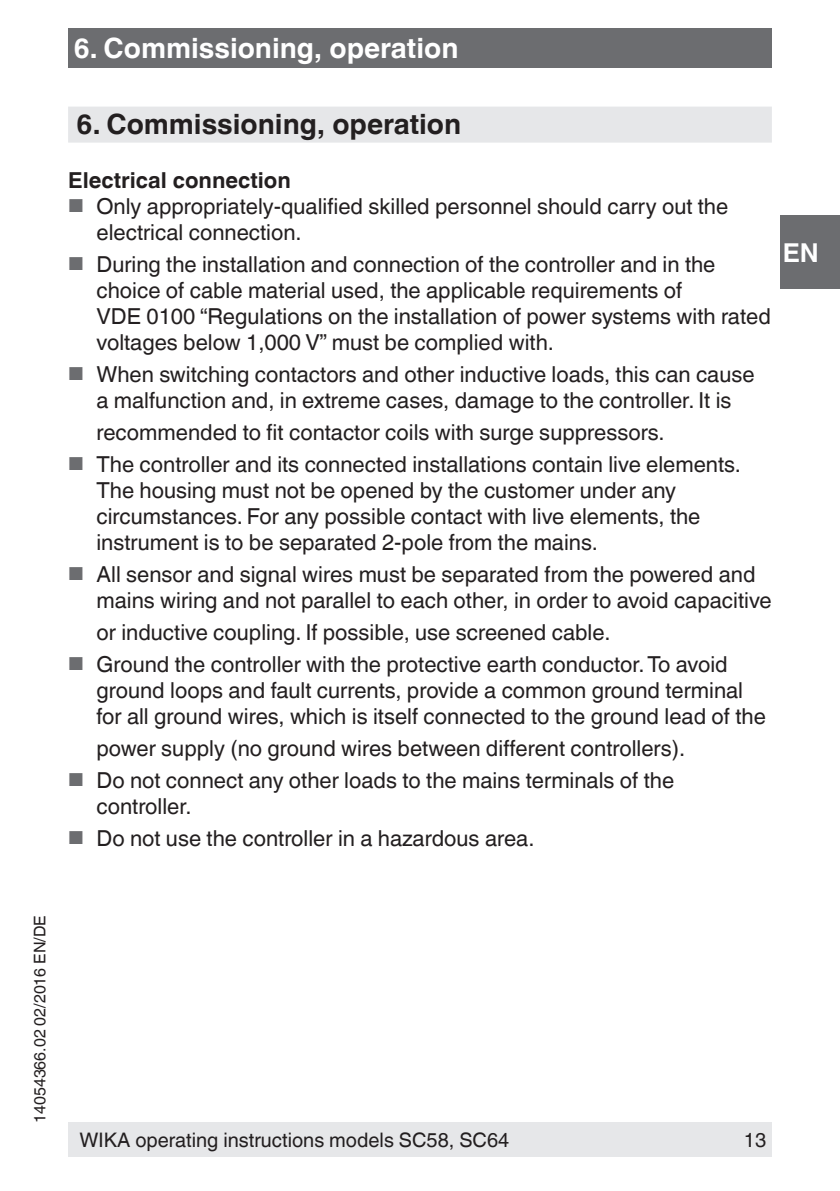
<style>
.page{position:relative;width:840px;height:1191px;background:#fff}
.page>*{position:absolute;margin:0;border:0;box-sizing:border-box;transform-origin:0 0}
.t1{font:700 28px "Helvetica World";color:#231f20}
.t2{font:700 28px "Helvetica World";color:#fff}
.t3{font:700 26px "Helvetica World";color:#fff}
.t4{font:22px/26px "Helvetica World";color:#231f20}
.t5{font:700 22px "Helvetica World";color:#231f20}
.t6{font:20px "Helvetica World";color:#231f20}
.t7{font:16px "Helvetica World";color:#231f20}
.s1{font-size:18.8px;color:#6c6d70}
</style>
<div class="page">
<div style="left:68px;top:1123px;width:703px;height:34px;background:#e6e7e9"></div>
<div style="left:68px;top:28px;width:703px;height:40px;background:#6c6d70"></div>
<div style="left:779px;top:215px;width:60px;height:74px;background:#6c6d70"></div>
<div style="left:68px;top:107px;width:703px;height:36px;background:#e6e7e9"></div>
<p class="t2" style="left:74px;top:32px;width:386px">6. Commissioning, operation</p>
<p class="t1" style="left:77px;top:107px;width:386px">6. Commissioning, operation</p>
<p class="t5" style="left:68px;top:167px;width:224px">Electrical connection</p>
<p class="t4" style="left:96px;top:193px;width:633px;text-indent:-28px"><span class="s1">■</span> Only appropriately-qualified skilled personnel should carry out the electrical connection.</p>
<p class="t4" style="left:96px;top:251px;width:675px;text-indent:-28px"><span class="s1">■</span> During the installation and connection of the controller and in the choice of cable material used, the applicable requirements of<br>VDE 0100 “Regulations on the installation of power systems with rated voltages below 1,000 V” must be complied with.</p>
<p class="t4" style="left:68px;top:361px;width:687px;text-align:center"><span class="s1">■</span> When switching contactors and other inductive loads, this can cause a malfunction and, in extreme cases, damage to the controller. It is</p>
<p class="t4" style="left:96px;top:419px;width:569px">recommended to fit contactor coils with surge suppressors.</p>
<p class="t4" style="left:96px;top:451px;width:645px;text-indent:-28px"><span class="s1">■</span> The controller and its connected installations contain live elements.<br>The housing must not be opened by the customer under any circumstances. For any possible contact with live elements, the instrument is to be separated 2-pole from the mains.</p>
<p class="t4" style="left:96px;top:561px;width:676px;text-indent:-28px"><span class="s1">■</span> All sensor and signal wires must be separated from the powered and mains wiring and not parallel to each other, in order to avoid capacitive</p>
<p class="t4" style="left:96px;top:619px;width:515px">or inductive coupling. If possible, use screened cable.</p>
<p class="t4" style="left:96px;top:651px;width:670px;text-indent:-28px"><span class="s1">■</span> Ground the controller with the protective earth conductor. To avoid ground loops and fault currents, provide a common ground terminal for all ground wires, which is itself connected to the ground lead of the</p>
<p class="t4" style="left:96px;top:735px;width:590px">power supply (no ground wires between different controllers).</p>
<p class="t4" style="left:96px;top:767px;width:579px;text-indent:-28px"><span class="s1">■</span> Do not connect any other loads to the mains terminals of the controller.</p>
<p class="t4" style="left:68px;top:825px;width:467px"><span class="s1">■</span> Do not use the controller in a hazardous area.</p>
<p class="t3" style="left:782px;top:237px;width:38px">EN</p>
<p class="t7" style="left:31px;top:1123px;width:209px;rotate:-90deg">14054366.02 02/2016 EN/DE</p>
<p class="t6" style="left:79px;top:1128px;width:431px">WIKA operating instructions models SC58, SC64</p>
<p class="t6" style="left:743px;top:1128px;width:24px">13</p>
</div>
